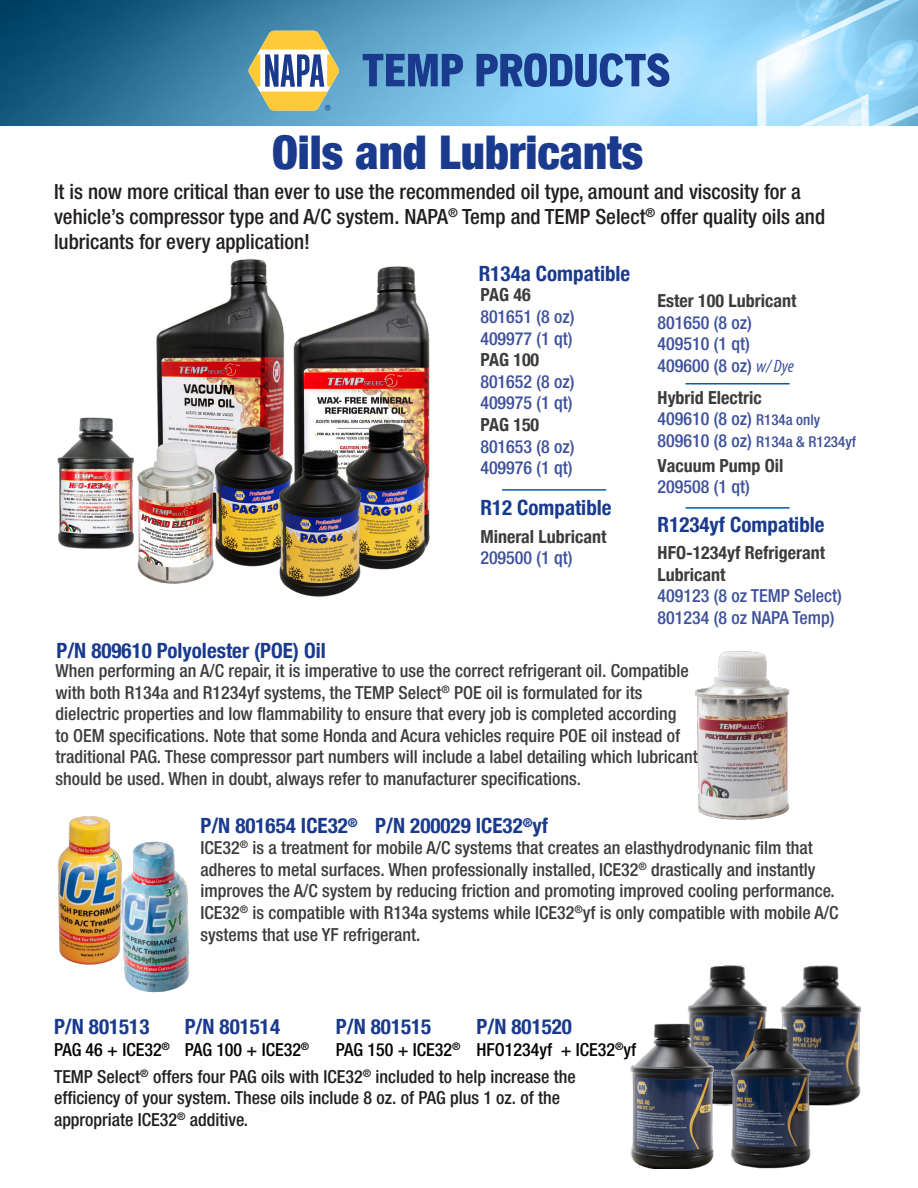
<style>
.page{position:relative;width:918px;height:1188px;background:#fff}
.page>*{position:absolute;margin:0;border:0;box-sizing:border-box;transform-origin:0 0}
.t1{font:900 condensed 46.5px "Helvetica Neue";color:#193a8d}
.t2{font:500 condensed 21px/25.2px "Helvetica Neue LT Pro";color:#231f20}
.t3{font:700 condensed 21px "Helvetica Neue";color:#193a8d}
.t4{font:500 condensed 18px/21.6px "Helvetica Neue LT Pro";color:#3c3c3d}
.t5{font:500 condensed 18px "Helvetica Neue LT Pro";color:#3e519b}
.t6{font:500 condensed 18px/21.6px "Helvetica Neue LT Pro";color:#231f20}
.t7{font:700 condensed 18px/21.6px "Helvetica Neue";color:#3c3c3d}
.t8{font:500 condensed 18px "Helvetica Neue LT Pro";color:#040503}
.t9{font:500 condensed 15px "Helvetica Neue LT Pro";color:#3e519b}
.s1{font-family:"Myriad Pro";font-weight:400;font-style:italic}
.s2{font-size:15px}
.s3{font-size:18px}
</style>
<div class="page">
<img style="left:0;top:0;width:918px;height:125px">
<img style="left:137px;top:259px;width:293px;height:338px">
<hr style="left:686px;top:383px;width:104px;height:1px;background:#015dab">
<hr style="left:502px;top:489px;width:104px;height:2px;background:#015dab">
<img style="left:57px;top:417px;width:77px;height:132px">
<img style="left:58px;top:816px;width:56px;height:149px">
<img style="left:114px;top:841px;width:75px;height:152px">
<img style="left:687px;top:965px;width:80px;height:141px">
<img style="left:630px;top:1024px;width:86px;height:144px">
<img style="left:780px;top:965px;width:81px;height:141px">
<img style="left:729px;top:1027px;width:83px;height:142px">
<img style="left:695px;top:651px;width:95px;height:169px">
<hr style="left:686px;top:507px;width:104px;height:2px;background:#015dab">
<svg style="left:249px;top:31px;width:90px;height:79px"></svg>
<svg style="left:363px;top:54px;width:100px;height:32px;background:#3a69aa"></svg>
<svg style="left:477px;top:53px;width:192px;height:34px;background:#4d7ab8"></svg>
<p class="t1" style="left:272px;top:114px;width:373px">Oils and Lubricants</p>
<p class="t2" style="left:54px;top:179px;width:773px">It is now more critical than ever to use the recommended oil type, amount and viscosity for a vehicle’s compressor type and A/C system. NAPA<sup>®</sup> Temp and TEMP Select<sup>®</sup> offer quality oils and lubricants for every application!</p>
<p class="t7" style="left:480px;top:283px;width:52px">PAG 46</p>
<p class="t5" style="left:480px;top:306px;width:96px">801651 (8 oz)</p>
<p class="t5" style="left:480px;top:327px;width:94px">409977 (1 qt)</p>
<p class="t7" style="left:480px;top:348px;width:60px">PAG 100</p>
<p class="t5" style="left:480px;top:371px;width:96px">801652 (8 oz)</p>
<p class="t5" style="left:480px;top:392px;width:94px">409975 (1 qt)</p>
<p class="t7" style="left:480px;top:413px;width:60px">PAG 150</p>
<p class="t5" style="left:480px;top:435px;width:96px">801653 (8 oz)</p>
<p class="t5" style="left:480px;top:457px;width:94px">409976 (1 qt)</p>
<p class="t3" style="left:479px;top:256px;width:153px">R134a Compatible</p>
<p class="t7" style="left:658px;top:289px;width:140px">Ester 100 Lubricant</p>
<p class="t5" style="left:658px;top:312px;width:96px">801650 (8 oz)</p>
<p class="t5" style="left:658px;top:333px;width:94px">409510 (1 qt)</p>
<p class="t5" style="left:658px;top:355px;width:138px">409600 (8 oz) <span class="s1">w/ Dye</span></p>
<p class="t7" style="left:658px;top:385px;width:106px">Hybrid Electric</p>
<p class="t5" style="left:658px;top:408px;width:164px">409610 (8 oz) <span class="s2">R134a only</span></p>
<p class="t9" style="left:658px;top:433px;width:200px"><span class="s3">809610 (8 oz)</span> R134a &amp; R1234yf</p>
<p class="t7" style="left:658px;top:453px;width:127px">Vacuum Pump Oil</p>
<p class="t5" style="left:658px;top:476px;width:94px">209508 (1 qt)</p>
<p class="t3" style="left:480px;top:490px;width:133px">R12 Compatible</p>
<p class="t7" style="left:480px;top:524px;width:128px">Mineral Lubricant</p>
<p class="t5" style="left:480px;top:547px;width:94px">209500 (1 qt)</p>
<p class="t3" style="left:658px;top:508px;width:168px">R1234yf Compatible</p>
<p class="t7" style="left:658px;top:540px;width:169px">HFO-1234yf Refrigerant<br>Lubricant</p>
<p class="t5" style="left:658px;top:585px;width:186px">409123 (8 oz TEMP Select)</p>
<p class="t5" style="left:658px;top:607px;width:178px">801234 (8 oz NAPA Temp)</p>
<p class="t3" style="left:56px;top:633px;width:271px">P/N 809610 Polyolester (POE) Oil</p>
<p class="t4" style="left:56px;top:660px;width:644px">When performing an A/C repair, it is imperative to use the correct refrigerant oil. Compatible with both R134a and R1234yf systems, the TEMP Select<sup>®</sup> POE oil is formulated for its dielectric properties and low flammability to ensure that every job is completed according<br>to OEM specifications. Note that some Honda and Acura vehicles require POE oil instead of traditional PAG. These compressor part numbers will include a label detailing which lubricant should be used. When in doubt, always refer to manufacturer specifications.</p>
<p class="t3" style="left:200px;top:809px;width:349px">P/N 801654 ICE32<sup>®</sup> P/N 200029 ICE32<sup>®</sup>yf</p>
<p class="t4" style="left:200px;top:837px;width:639px">ICE32<sup>®</sup> is a treatment for mobile A/C systems that creates an elasthydrodynanic film that adheres to metal surfaces. When professionally installed, ICE32<sup>®</sup> drastically and instantly improves the A/C system by reducing friction and promoting improved cooling performance.<br>ICE32<sup>®</sup> is compatible with R134a systems while ICE32<sup>®</sup>yf is only compatible with mobile A/C systems that use YF refrigerant.</p>
<p class="t3" style="left:185px;top:1009px;width:97px">P/N 801514</p>
<p class="t8" style="left:185px;top:1038px;width:126px">PAG 100 + ICE32<sup>®</sup></p>
<p class="t6" style="left:54px;top:1065px;width:523px">TEMP Select<sup>®</sup> offers four PAG oils with ICE32<sup>®</sup> included to help increase the efficiency of your system. These oils include 8 oz. of PAG plus 1 oz. of the appropriate ICE32<sup>®</sup> additive.</p>
<p class="t3" style="left:336px;top:1009px;width:97px">P/N 801515</p>
<p class="t8" style="left:336px;top:1038px;width:126px">PAG 150 + ICE32<sup>®</sup></p>
<p class="t3" style="left:477px;top:1009px;width:97px">P/N 801520</p>
<p class="t8" style="left:477px;top:1038px;width:161px">HFO1234yf + ICE32<sup>®</sup>yf</p>
<p class="t3" style="left:54px;top:1009px;width:97px">P/N 801513</p>
<p class="t8" style="left:54px;top:1039px;width:118px">PAG 46 + ICE32<sup>®</sup></p>
</div>
